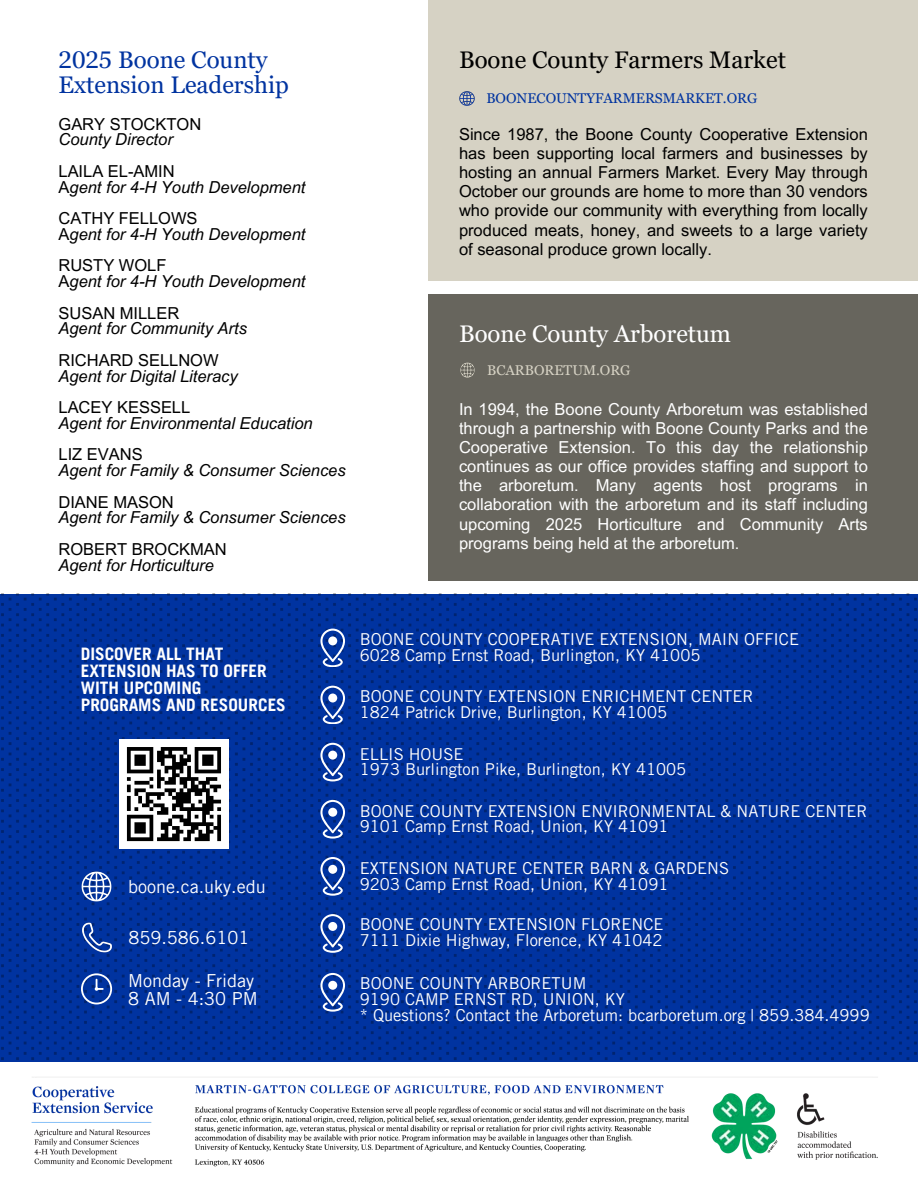
<style>
.page{position:relative;width:918px;height:1188px;background:#fff}
.page>*{position:absolute;margin:0;border:0;box-sizing:border-box;transform-origin:0 0}
.t1{font:24px/24.8px "Georgia Pro";color:#0033a0}
.t2{font:24px "Georgia Pro";color:#000}
.t3{font:24px "Georgia Pro";color:#fff}
.t4{font:18px/18px "Trade Gothic LT Pro";color:#fff}
.t5{font:700 17.25px/16.8px "Trade Gothic LT Pro";color:#fff}
.t6{font:16.5px/15.8px "Trade Gothic LT Pro";color:#fff}
.t7{font:italic 16.5px/15.8px "Arial MT Pro";color:#000}
.t8{font:16.5px/19.2px "Arial MT Pro";color:#fff;text-align:justify}
.t9{font:16.5px/19.2px "Arial MT Pro";color:#000;text-align:justify}
.t10{font:14.1px "Georgia Pro";color:#0033a0}
.t11{font:14.1px "Georgia Pro";color:#d6d2c4}
.s1{font-style:normal}
</style>
<div class="page">
<img style="left:31px;top:1077px;width:847px;height:90px">
<img style="left:0;top:594px;width:918px;height:467px">
<svg style="left:81px;top:973px;width:31px;height:31px"></svg>
<img style="left:81px;top:871px;width:30px;height:32px">
<img style="left:81px;top:921px;width:32px;height:33px">
<div style="left:119px;top:739px;width:110px;height:110px;background:#fff"></div>
<svg style="left:127px;top:747px;width:26px;height:4px"></svg>
<svg style="left:161px;top:747px;width:26px;height:4px"></svg>
<svg style="left:195px;top:747px;width:26px;height:4px"></svg>
<svg style="left:127px;top:751px;width:94px;height:90px"></svg>
<svg style="left:320px;top:629px;width:25px;height:38px"></svg>
<div style="left:328px;top:636px;width:9px;height:9px;background:#fff;border-radius:50%"></div>
<svg style="left:320px;top:743px;width:25px;height:38px"></svg>
<div style="left:328px;top:751px;width:9px;height:9px;background:#fff;border-radius:50%"></div>
<svg style="left:320px;top:800px;width:25px;height:38px"></svg>
<div style="left:328px;top:808px;width:9px;height:9px;background:#fff;border-radius:50%"></div>
<svg style="left:320px;top:914px;width:25px;height:38px"></svg>
<div style="left:328px;top:922px;width:9px;height:9px;background:#fff;border-radius:50%"></div>
<svg style="left:320px;top:686px;width:25px;height:38px"></svg>
<div style="left:328px;top:694px;width:9px;height:9px;background:#fff;border-radius:50%"></div>
<svg style="left:320px;top:857px;width:25px;height:38px"></svg>
<div style="left:328px;top:865px;width:9px;height:9px;background:#fff;border-radius:50%"></div>
<svg style="left:320px;top:973px;width:25px;height:38px"></svg>
<div style="left:328px;top:981px;width:9px;height:9px;background:#fff;border-radius:50%"></div>
<div style="left:428px;top:294px;width:490px;height:287px;background:#67655d"></div>
<div style="left:428px;top:0;width:490px;height:281px;background:#d6d2c4"></div>
<img style="left:459px;top:91px;width:16px;height:15px">
<img style="left:460px;top:363px;width:15px;height:15px">
<h3 class="t1" style="left:59px;top:48px;width:232px">2025 Boone County<br>Extension Leadership</h3>
<h1 class="t7" style="left:59px;top:118px;width:144px"><span class="s1">GARY STOCKTON<br></span>County Director</h1>
<p class="t7" style="left:59px;top:165px;width:248px"><span class="s1">LAILA EL-AMIN<br>A</span>gent for 4-H Youth Development</p>
<p class="t7" style="left:59px;top:213px;width:248px"><span class="s1">CATHY FELLOWS<br>A</span>gent for 4-H Youth Development</p>
<h3 class="t7" style="left:59px;top:260px;width:248px"><span class="s1">RUSTY WOLF<br>A</span>gent for 4-H Youth Development</h3>
<h1 class="t7" style="left:59px;top:307px;width:190px"><span class="s1">SUSAN MILLER<br></span>Agent for Community Arts</h1>
<p class="t7" style="left:59px;top:354px;width:181px"><span class="s1">RICHARD SELLNOW<br></span>Agent for Digital Literacy</p>
<p class="t7" style="left:59px;top:402px;width:256px"><span class="s1">LACEY KESSELL<br></span>Agent for Environmental Education</p>
<h3 class="t7" style="left:59px;top:449px;width:289px"><span class="s1">LIZ EVANS<br></span>Agent for Family &amp; Consumer Sciences</h3>
<p class="t7" style="left:59px;top:496px;width:289px"><span class="s1">DIANE MASON<br></span>Agent for Family &amp; Consumer Sciences</p>
<h2 class="t7" style="left:59px;top:543px;width:170px"><span class="s1">ROBERT BROCKMAN<br></span>Agent for Horticulture</h2>
<p class="t2" style="left:459px;top:46px;width:328px">Boone County Farmers Market</p>
<h3 class="t10" style="left:486px;top:90px;width:273px">BOONECOUNTYFARMERSMARKET.ORG</h3>
<p class="t9" style="left:459px;top:127px;width:410px">Since 1987, the Boone County Cooperative Extension has been supporting local farmers and businesses by hosting an annual Farmers Market. Every May through October our grounds are home to more than 30 vendors who provide our community with everything from locally produced meats, honey, and sweets to a large variety of seasonal produce grown locally.</p>
<h3 class="t3" style="left:459px;top:320px;width:274px">Boone County Arboretum</h3>
<p class="t11" style="left:487px;top:362px;width:145px">BCARBORETUM.ORG</p>
<p class="t8" style="left:459px;top:401px;width:410px">In 1994, the Boone County Arboretum was established through a partnership with Boone County Parks and the Cooperative Extension. To this day the relationship continues as our office provides staffing and support to the arboretum. Many agents host programs in collaboration with the arboretum and its staff including upcoming 2025 Horticulture and Community Arts programs being held at the arboretum.</p>
<h3 class="t5" style="left:81px;top:648px;width:207px">DISCOVER ALL THAT<br>EXTENSION HAS TO OFFER<br>WITH UPCOMING<br>PROGRAMS AND RESOURCES</h3>
<h3 class="t4" style="left:128px;top:880px;width:139px">boone.ca.uky.edu</h3>
<h3 class="t4" style="left:128px;top:931px;width:122px">859.586.6101</h3>
<h3 class="t4" style="left:128px;top:974px;width:131px">Monday - Friday<br>8 AM - 4:30 PM</h3>
<h1 class="t6" style="left:360px;top:634px;width:441px">BOONE COUNTY COOPERATIVE EXTENSION, MAIN OFFICE<br>6028 Camp Ernst Road, Burlington, KY 41005</h1>
<h3 class="t6" style="left:360px;top:691px;width:395px">BOONE COUNTY EXTENSION ENRICHMENT CENTER<br>1824 Patrick Drive, Burlington, KY 41005</h3>
<h3 class="t6" style="left:360px;top:748px;width:328px">ELLIS HOUSE<br>1973 Burlington Pike, Burlington, KY 41005</h3>
<h3 class="t6" style="left:360px;top:805px;width:509px">BOONE COUNTY EXTENSION ENVIRONMENTAL &amp; NATURE CENTER<br>9101 Camp Ernst Road, Union, KY 41091</h3>
<h3 class="t6" style="left:360px;top:862px;width:371px">EXTENSION NATURE CENTER BARN &amp; GARDENS<br>9203 Camp Ernst Road, Union, KY 41091</h3>
<h3 class="t6" style="left:360px;top:919px;width:305px">BOONE COUNTY EXTENSION FLORENCE<br>7111 Dixie Highway, Florence, KY 41042</h3>
<h3 class="t6" style="left:360px;top:978px;width:511px">BOONE COUNTY ARBORETUM<br>9190 CAMP ERNST RD, UNION, KY<br>* Questions? Contact the Arboretum: bcarboretum.org | 859.384.4999</h3>
</div>
